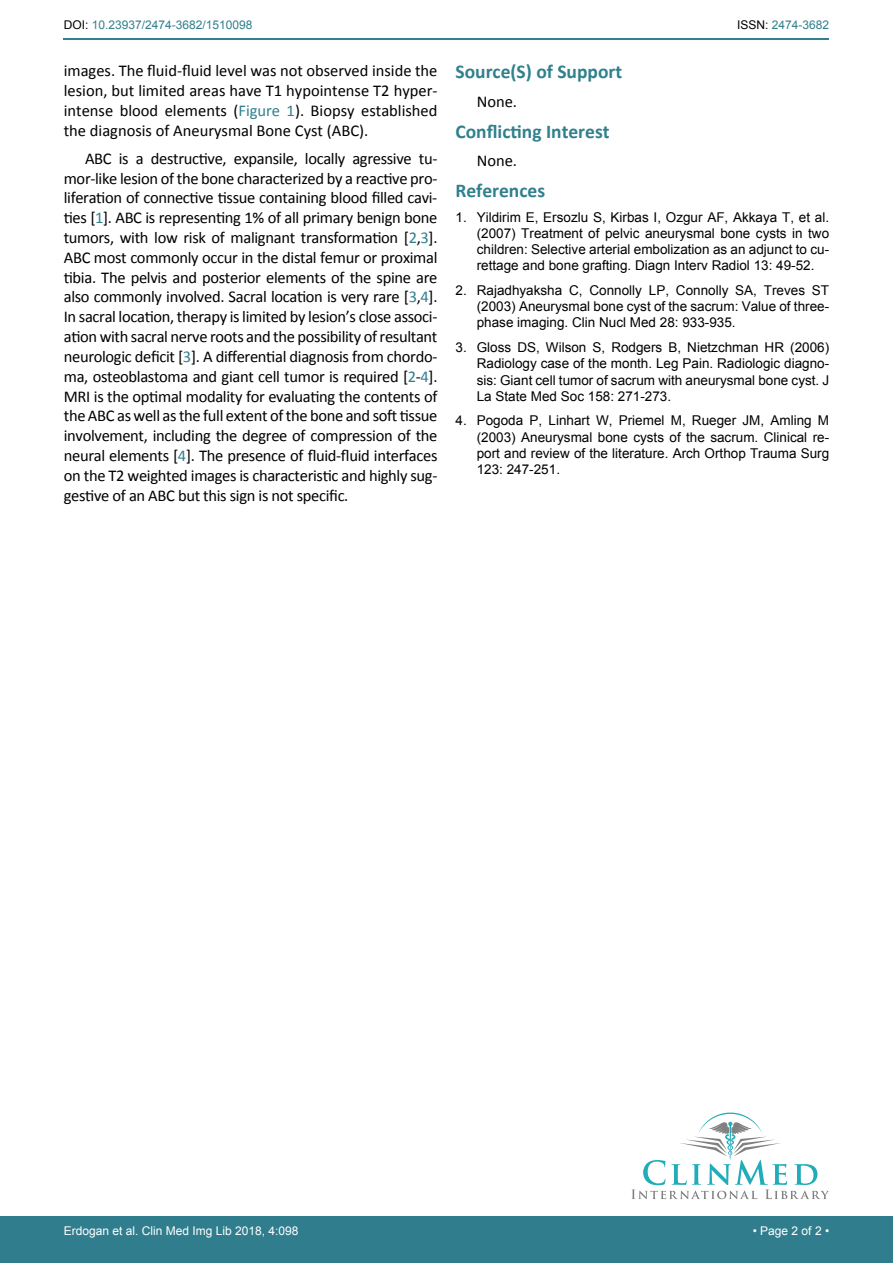
<style>
.page{position:relative;width:893px;height:1263px;background:#fff}
.page>*{position:absolute;margin:0;border:0;box-sizing:border-box;transform-origin:0 0}
.t1{font:700 19.5px "Calibri";color:#30808d}
.t2{font:16.5px/19.8px "Calibri";color:#000;text-align:justify}
.t3{font:13.5px/16.2px "Arial";color:#000;text-align:justify}
.t4{font:12px "Arial";color:#fff}
.t5{font:12px "Arial";color:#30808d}
.s1{color:#000}
.s2{color:#30808d}
</style>
<div class="page">
<hr style="left:64px;top:38px;width:765px;height:2px;background:#30808d">
<div style="left:0;top:1216px;width:893px;height:47px;background:#307d8d"></div>
<svg style="left:631px;top:1112px;width:198px;height:87px"></svg>
<p class="t5" style="left:64px;top:17px;width:190px"><span class="s1">DOI:</span> 10.23937/2474-3682/1510098</p>
<p class="t5" style="left:737px;top:17px;width:94px"><span class="s1">ISSN:</span> 2474-3682</p>
<p class="t2" style="left:64px;top:61px;width:375px">images. The fluid-fluid level was not observed inside the lesion, but limited areas have T1 hypointense T2 hyper&shy;intense blood elements (<span class="s2">Figure 1</span>). Biopsy established the diagnosis of Aneurysmal Bone Cyst (ABC).</p>
<p class="t2" style="left:64px;top:149px;width:375px;text-indent:21px">ABC is a destructive, expansile, locally agressive tu&shy;mor-like lesion of the bone characterized by a reactive pro&shy;liferation of connective tissue containing blood filled cavi&shy;ties [<span class="s2">1</span>]. ABC is representing 1% of all primary benign bone tumors, with low risk of malignant transformation [<span class="s2">2</span>,<span class="s2">3</span>].<br>ABC most commonly occur in the distal femur or proximal tibia. The pelvis and posterior elements of the spine are also commonly involved. Sacral location is very rare [<span class="s2">3</span>,<span class="s2">4</span>].<br>In sacral location, therapy is limited by lesion’s close associ&shy;ation with sacral nerve roots and the possibility of resultant neurologic deficit [<span class="s2">3</span>]. A differential diagnosis from chordo&shy;ma, osteoblastoma and giant cell tumor is required [<span class="s2">2</span>-<span class="s2">4</span>].<br>MRI is the optimal modality for evaluating the contents of the ABC as well as the full extent of the bone and soft tissue involvement, including the degree of compression of the neural elements [<span class="s2">4</span>]. The presence of fluid-fluid interfaces on the T2 weighted images is characteristic and highly sug&shy;gestive of an ABC but this sign is not specific.</p>
<p class="t1" style="left:455px;top:60px;width:168px">Source(S) of Support</p>
<p class="t2" style="left:477px;top:91px;width:42px">None.</p>
<p class="t1" style="left:455px;top:119px;width:156px">Conflicting Interest</p>
<p class="t2" style="left:477px;top:151px;width:42px">None.</p>
<p class="t1" style="left:455px;top:178px;width:91px">References</p>
<p class="t3" style="left:477px;top:209px;width:354px;text-indent:-21px">1. Yildirim E, Ersozlu S, Kirbas I, Ozgur AF, Akkaya T, et al. (2007) Treatment of pelvic aneurysmal bone cysts in two children: Selective arterial embolization as an adjunct to cu&shy;rettage and bone grafting. Diagn Interv Radiol 13: 49-52.</p>
<p class="t3" style="left:477px;top:282px;width:354px;text-indent:-21px">2. Rajadhyaksha C, Connolly LP, Connolly SA, Treves ST (2003) Aneurysmal bone cyst of the sacrum: Value of three&shy;phase imaging. Clin Nucl Med 28: 933-935.</p>
<p class="t3" style="left:477px;top:339px;width:354px;text-indent:-21px">3. Gloss DS, Wilson S, Rodgers B, Nietzchman HR (2006)<br>Radiology case of the month. Leg Pain. Radiologic diagno&shy;sis: Giant cell tumor of sacrum with aneurysmal bone cyst. J La State Med Soc 158: 271-273.</p>
<p class="t3" style="left:477px;top:413px;width:354px;text-indent:-21px">4. Pogoda P, Linhart W, Priemel M, Rueger JM, Amling M (2003) Aneurysmal bone cysts of the sacrum. Clinical re&shy;port and review of the literature. Arch Orthop Trauma Surg 123: 247-251.</p>
<p class="t4" style="left:64px;top:1223px;width:236px">Erdogan et al. Clin Med Img Lib 2018, 4:098</p>
<p class="t4" style="left:753px;top:1223px;width:78px">• Page 2 of 2 •</p>
</div>
